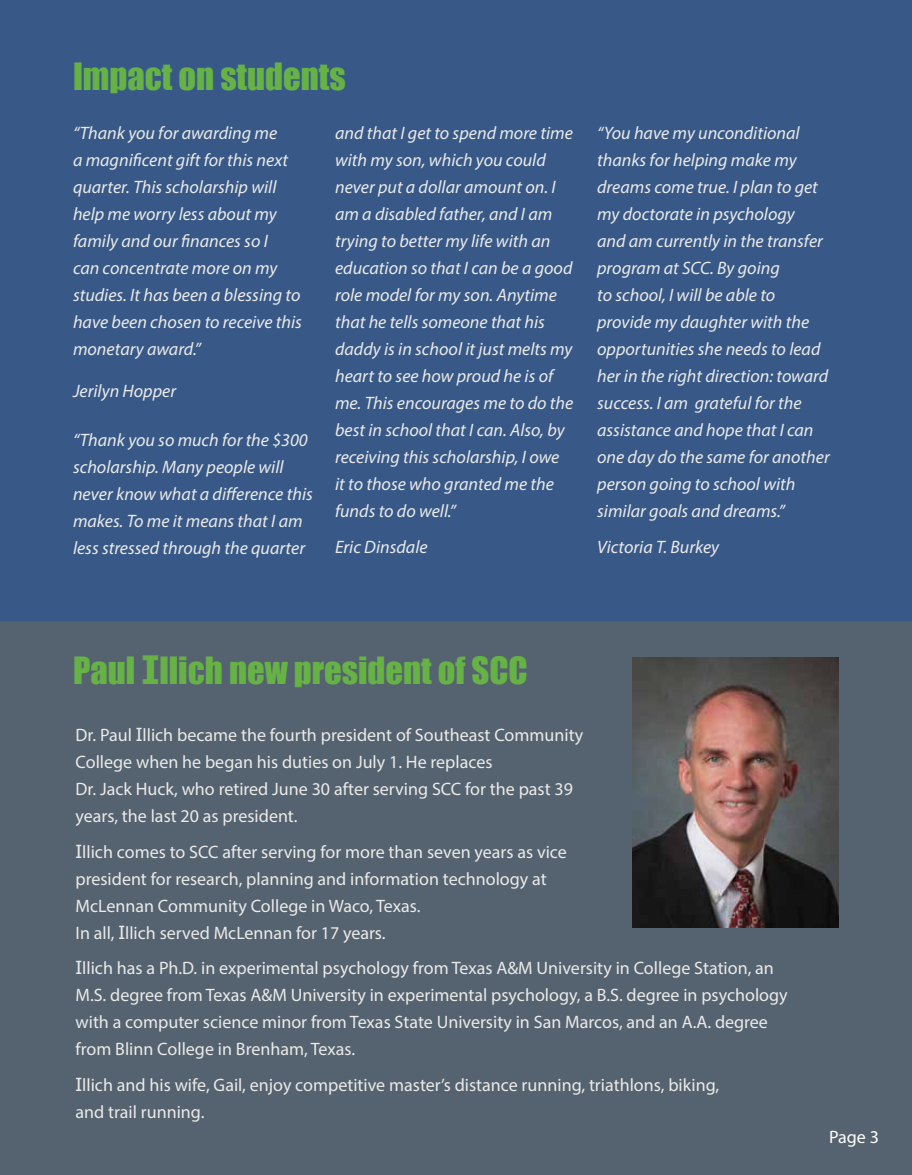
<style>
.page{position:relative;width:912px;height:1175px;background:#fff}
.page>*{position:absolute;margin:0;border:0;box-sizing:border-box;transform-origin:0 0}
.t1{font:34.5px "Impact";color:#66b245}
.t2{font:italic 18px/27px "Myriad Pro";color:#eaeae8}
.t3{font:18px/27px "Myriad Pro";color:#eaeae8}
.t4{font:18px "Myriad Pro";color:#fff}
.s1{font-family:"Tahoma";font-weight:700;font-size:39px}
.s2{font-family:"Tahoma"}
</style>
<div class="page">
<div style="left:0;top:0;width:911px;height:1174px;background:#556270"></div>
<div style="left:0;top:0;width:911px;height:621px;background:#385988"></div>
<img style="left:632px;top:657px;width:206px;height:270px">
<h1 class="t1" style="left:73px;top:50px;width:274px">Impact on students</h1>
<p class="t2" style="left:73px;top:119px;width:230px">“Thank you for awarding me<br>a magnificent gift for this next quarter. This scholarship will help me worry less about my family and our finances so I<br>can concentrate more on my studies. It has been a blessing to have been chosen to receive this monetary award.”</p>
<p class="t2" style="left:73px;top:377px;width:105px">Jerilyn Hopper</p>
<p class="t2" style="left:73px;top:426px;width:241px">“Thank you so much for the $300 scholarship. Many people will never know what a difference this makes. To me it means that I am less stressed through the quarter</p>
<p class="t2" style="left:335px;top:119px;width:239px">and that I get to spend more time with my son, which you could never put a dollar amount on. I am a disabled father, and I am trying to better my life with an education so that I can be a good role model for my son. Anytime that he tells someone that his daddy is in school it just melts my heart to see how proud he is of me. This encourages me to do the best in school that I can. Also, by receiving this scholarship, I owe it to those who granted me the funds to do well.”</p>
<p class="t2" style="left:335px;top:533px;width:94px">Eric Dinsdale</p>
<p class="t2" style="left:597px;top:119px;width:234px">“You have my unconditional thanks for helping make my dreams come true. I plan to get my doctorate in psychology<br>and am currently in the transfer program at SCC. By going<br>to school, I will be able to provide my daughter with the opportunities she needs to lead her in the right direction: toward success. I am grateful for the assistance and hope that I can one day do the same for another person going to school with similar goals and dreams.”</p>
<p class="t2" style="left:597px;top:533px;width:123px">Victoria T. Burkey</p>
<h1 class="t1" style="left:73px;top:644px;width:456px">Paul <span class="s1">I</span>llich new president of SCC</h1>
<p class="t3" style="left:75px;top:721px;width:509px">Dr. Paul <span class="s2">I</span>llich became the fourth president of Southeast Community College when he began his duties on July 1. He replaces<br>Dr. Jack Huck, who retired June 30 after serving SCC for the past 39 years, the last 20 as president.</p>
<p class="t3" style="left:75px;top:838px;width:492px"><span class="s2">I</span>llich comes to SCC after serving for more than seven years as vice president for research, planning and information technology at McLennan Community College in Waco, Texas.<br>In all, <span class="s2">I</span>llich served McLennan for 17 years.</p>
<p class="t3" style="left:75px;top:954px;width:713px"><span class="s2">I</span>llich has a Ph.D. in experimental psychology from Texas A&amp;M University in College Station, an M.S. degree from Texas A&amp;M University in experimental psychology, a B.S. degree in psychology with a computer science minor from Texas State University in San Marcos, and an A.A. degree from Blinn College in Brenham, Texas.</p>
<p class="t3" style="left:75px;top:1071px;width:645px"><span class="s2">I</span>llich and his wife, Gail, enjoy competitive master’s distance running, triathlons, biking, and trail running.</p>
<p class="t4" style="left:828px;top:1125px;width:51px">Page 3</p>
</div>
